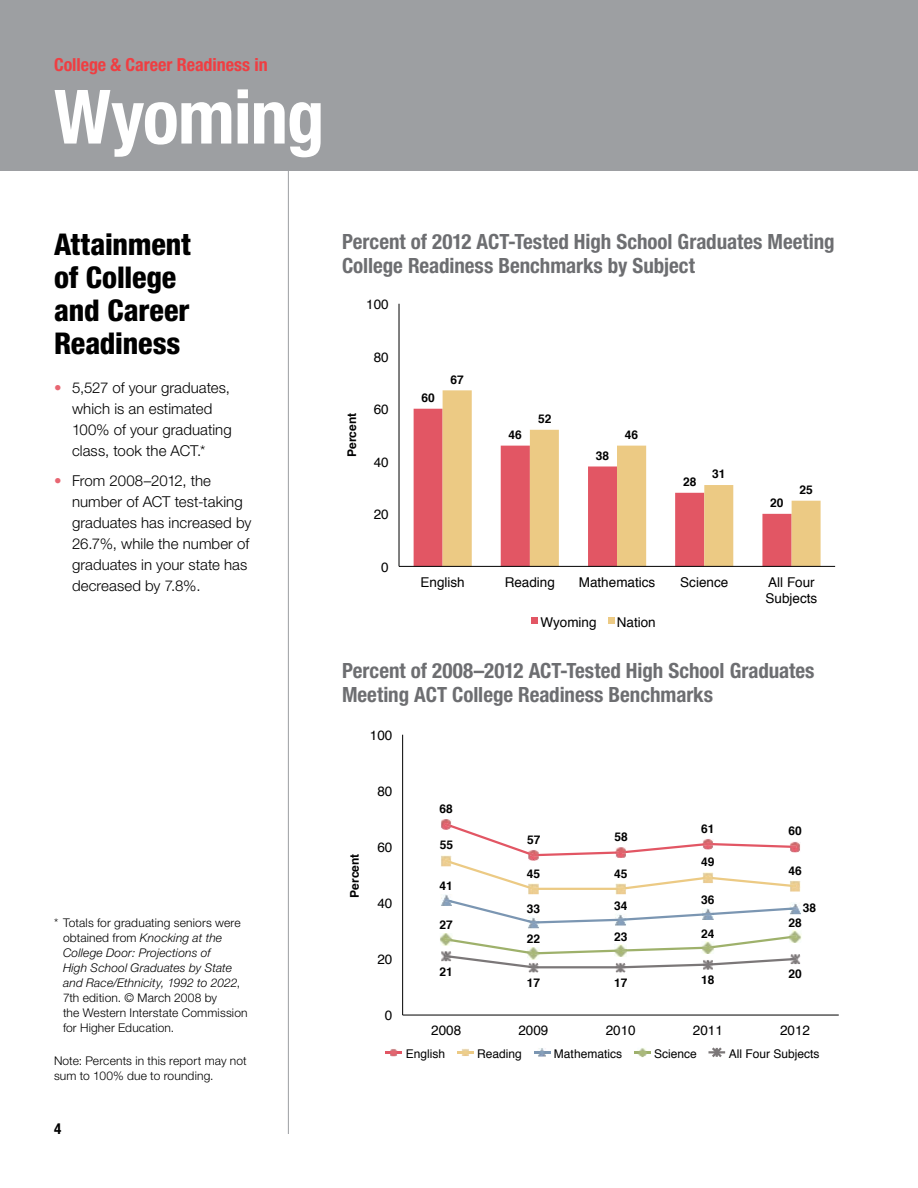
<style>
.page{position:relative;width:918px;height:1188px;background:#fff}
.page>*{position:absolute;margin:0;border:0;box-sizing:border-box;transform-origin:0 0}
.t1{font:700 condensed 75px "Helvetica Neue LT Std";letter-spacing:-.015em;color:#fff}
.t2{font:800 condensed 30px/33px "Helvetica Neue LT Std";letter-spacing:-.005em;color:#000}
.t3{font:700 condensed 21px/24px "Helvetica Neue LT Std";color:#6d6e71}
.t4{font:700 condensed 18px "Helvetica Neue LT Std";letter-spacing:-.005em;color:#ef3e42}
.t5{font:300 15px/21px "Helvetica Neue LT Std";letter-spacing:.005em;color:#000}
.t6{font:700 condensed 15px "Helvetica Neue LT Std";color:#000}
.t7{font:13.5px/15.8px "Helvetica";color:#000001}
.t8{font:300 12px/15px "Helvetica Neue LT Std";letter-spacing:.015em;color:#000}
.t9{font:700 12px "Helvetica";color:#000001}
.t10{font:12px "Helvetica";color:#000001}
.s1{color:#e86672}
.s2{font-style:italic}
</style>
<div class="page">
<div style="left:0;top:0;width:918px;height:171px;background:#9d9fa2"></div>
<hr style="left:288px;top:171px;width:1px;height:963px;background:#9d9fa2">
<div style="left:414px;top:409px;width:29px;height:157px;background:#e25664"></div>
<svg style="left:443px;top:390px;width:378px;height:176px"></svg>
<hr style="left:399px;top:304px;width:1px;height:262px;background:#000001">
<hr style="left:399px;top:566px;width:436px;height:1px;background:#000001">
<svg style="left:532px;top:618px;width:6px;height:6px"></svg>
<svg style="left:608px;top:618px;width:6px;height:6px"></svg>
<hr style="left:402px;top:735px;width:1px;height:280px;background:#000001">
<hr style="left:403px;top:1015px;width:436px;height:1px;background:#000001">
<svg style="left:440px;top:819px;width:362px;height:153px"></svg>
<svg style="left:386px;top:1049px;width:16px;height:7px"></svg>
<svg style="left:457px;top:1049px;width:17px;height:7px"></svg>
<svg style="left:534px;top:1048px;width:16px;height:9px"></svg>
<svg style="left:634px;top:1048px;width:16px;height:9px"></svg>
<svg style="left:710px;top:1047px;width:14px;height:11px"></svg>
<h3 class="t4" style="left:54px;top:54px;width:215px">College &amp; Career Readiness in</h3>
<h1 class="t1" style="left:54px;top:71px;width:272px">Wyoming</h1>
<h2 class="t2" style="left:54px;top:228px;width:139px">Attainment of College and Career<br>Readiness</h2>
<p class="t5" style="left:72px;top:377px;width:161px;text-indent:-18px"><span class="s1">•</span> 5,527 of your graduates, which is an estimated<br>100% of your graduating class, took the ACT.*</p>
<p class="t5" style="left:72px;top:470px;width:181px;text-indent:-18px"><span class="s1">•</span> From 2008–2012, the number of ACT test-taking graduates has increased by<br>26.7%, while the number of graduates in your state has decreased by 7.8%.</p>
<p class="t8" style="left:63px;top:915px;width:186px;text-indent:-9px">* Totals for graduating seniors were obtained from <span class="s2">Knocking at the<br>College Door: Projections of<br>High School Graduates by State and Race/Ethnicity, 1992 to 2022</span>,<br>7th edition. © March 2008 by<br>the Western Interstate Commission for Higher Education.</p>
<p class="t8" style="left:54px;top:1053px;width:194px">Note: Percents in this report may not sum to 100% due to rounding.</p>
<p class="t6" style="left:54px;top:1120px;width:9px">4</p>
<h3 class="t3" style="left:342px;top:229px;width:494px">Percent of 2012 ACT-Tested High School Graduates Meeting<br>College Readiness Benchmarks by Subject</h3>
<p class="t7" style="left:366px;top:296px;width:24px">100</p>
<p class="t9" style="left:344px;top:457px;width:46px;rotate:-90deg">Percent</p>
<p class="t7" style="left:374px;top:349px;width:17px">80</p>
<p class="t7" style="left:374px;top:401px;width:17px">60</p>
<p class="t7" style="left:374px;top:454px;width:17px">40</p>
<p class="t7" style="left:374px;top:506px;width:17px">20</p>
<p class="t7" style="left:381px;top:559px;width:9px">0</p>
<p class="t9" style="left:421px;top:390px;width:15px">60</p>
<p class="t9" style="left:451px;top:372px;width:15px">67</p>
<p class="t9" style="left:509px;top:427px;width:15px">46</p>
<p class="t9" style="left:538px;top:411px;width:15px">52</p>
<p class="t9" style="left:596px;top:448px;width:15px">38</p>
<p class="t9" style="left:625px;top:427px;width:15px">46</p>
<p class="t9" style="left:683px;top:475px;width:15px">28</p>
<p class="t9" style="left:712px;top:467px;width:15px">31</p>
<p class="t9" style="left:770px;top:496px;width:15px">20</p>
<p class="t9" style="left:799px;top:482px;width:15px">25</p>
<p class="t7" style="left:420px;top:574px;width:46px">English</p>
<p class="t7" style="left:505px;top:574px;width:52px">Reading</p>
<p class="t7" style="left:579px;top:574px;width:78px">Mathematics</p>
<p class="t7" style="left:680px;top:574px;width:50px">Science</p>
<p class="t7" style="left:766px;top:574px;width:53px">All Four<br>Subjects</p>
<p class="t7" style="left:540px;top:614px;width:58px">Wyoming</p>
<p class="t7" style="left:617px;top:614px;width:41px">Nation</p>
<h3 class="t3" style="left:342px;top:659px;width:474px">Percent of 2008–2012 ACT-Tested High School Graduates<br>Meeting ACT College Readiness Benchmarks</h3>
<p class="t7" style="left:370px;top:727px;width:24px">100</p>
<p class="t9" style="left:347px;top:898px;width:46px;rotate:-90deg">Percent</p>
<p class="t7" style="left:377px;top:783px;width:17px">80</p>
<p class="t7" style="left:377px;top:839px;width:17px">60</p>
<p class="t7" style="left:377px;top:895px;width:17px">40</p>
<p class="t7" style="left:377px;top:951px;width:17px">20</p>
<p class="t7" style="left:385px;top:1008px;width:9px">0</p>
<p class="t9" style="left:440px;top:801px;width:15px">68</p>
<p class="t9" style="left:440px;top:838px;width:15px">55</p>
<p class="t9" style="left:440px;top:878px;width:15px">41</p>
<p class="t9" style="left:440px;top:918px;width:15px">27</p>
<p class="t9" style="left:440px;top:964px;width:15px">21</p>
<p class="t9" style="left:527px;top:832px;width:15px">57</p>
<p class="t9" style="left:614px;top:829px;width:15px">58</p>
<p class="t9" style="left:527px;top:866px;width:15px">45</p>
<p class="t9" style="left:614px;top:866px;width:15px">45</p>
<p class="t9" style="left:527px;top:901px;width:15px">33</p>
<p class="t9" style="left:614px;top:898px;width:15px">34</p>
<p class="t9" style="left:701px;top:821px;width:15px">61</p>
<p class="t9" style="left:788px;top:824px;width:15px">60</p>
<p class="t9" style="left:701px;top:854px;width:15px">49</p>
<p class="t9" style="left:701px;top:892px;width:15px">36</p>
<p class="t9" style="left:788px;top:863px;width:15px">46</p>
<p class="t9" style="left:803px;top:900px;width:15px">38</p>
<p class="t9" style="left:527px;top:932px;width:15px">22</p>
<p class="t9" style="left:614px;top:930px;width:15px">23</p>
<p class="t9" style="left:701px;top:926px;width:15px">24</p>
<p class="t9" style="left:527px;top:975px;width:15px">17</p>
<p class="t9" style="left:614px;top:975px;width:15px">17</p>
<p class="t9" style="left:701px;top:972px;width:15px">18</p>
<p class="t9" style="left:789px;top:916px;width:15px">28</p>
<p class="t9" style="left:789px;top:967px;width:15px">20</p>
<p class="t7" style="left:431px;top:1023px;width:32px">2008</p>
<p class="t7" style="left:518px;top:1023px;width:32px">2009</p>
<p class="t7" style="left:606px;top:1023px;width:32px">2010</p>
<p class="t7" style="left:693px;top:1023px;width:32px">2011</p>
<p class="t7" style="left:780px;top:1023px;width:32px">2012</p>
<p class="t10" style="left:406px;top:1047px;width:41px">English</p>
<p class="t10" style="left:477px;top:1047px;width:46px">Reading</p>
<p class="t10" style="left:554px;top:1047px;width:70px">Mathematics</p>
<p class="t10" style="left:654px;top:1047px;width:44px">Science</p>
<p class="t10" style="left:729px;top:1047px;width:92px">All Four Subjects</p>
</div>
